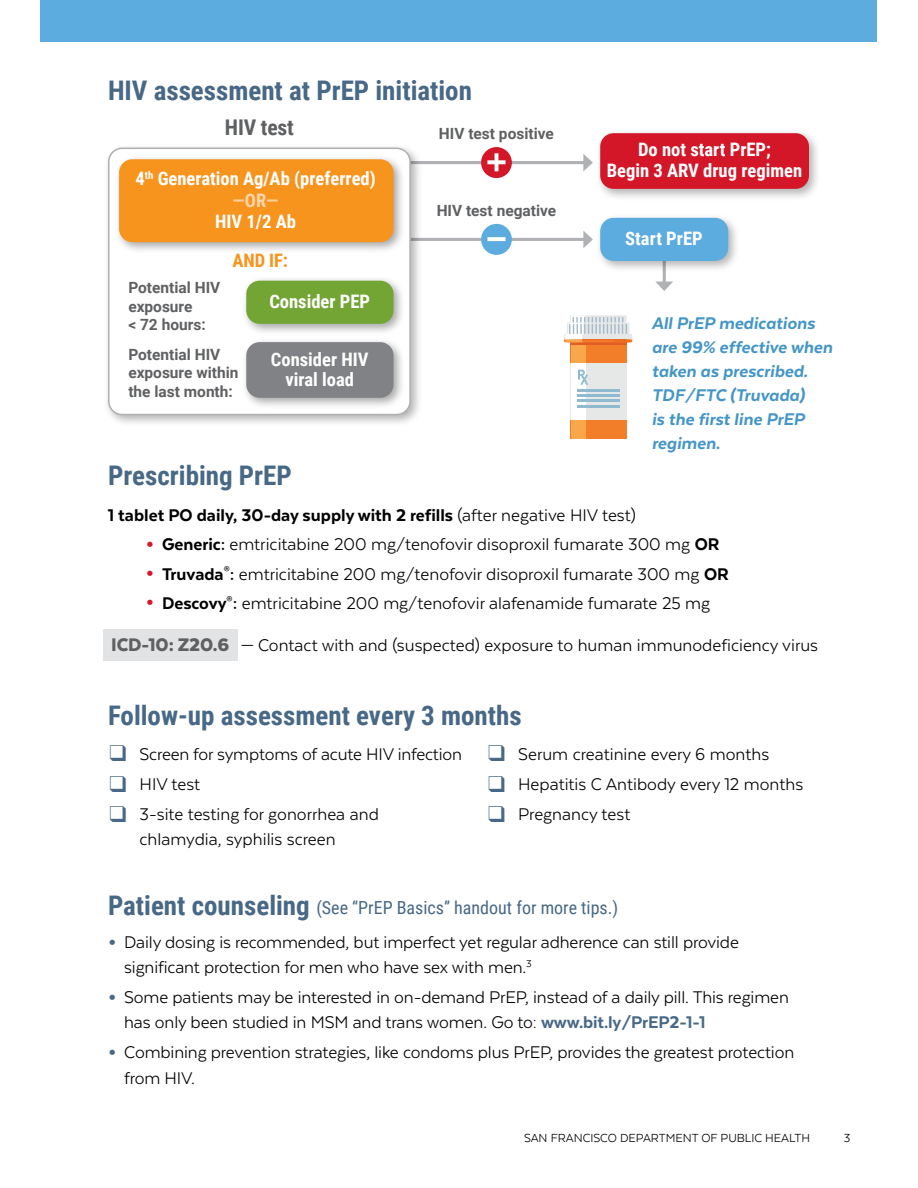
<style>
.page{position:relative;width:918px;height:1188px;background:#fff}
.page>*{position:absolute;margin:0;border:0;box-sizing:border-box;transform-origin:0 0}
.t1{font:700 27px "Roboto Condensed";color:#476886}
.t2{font:700 21.6px "Roboto Condensed";letter-spacing:-.005em;color:#5f6062}
.t3{font:19.5px/24.8px "Texta";letter-spacing:-.005em;color:#000}
.t4{font:italic 800 19.5px/24px "Texta";color:#4496c6}
.t5{font:800 19.5px "Texta";color:#000}
.t6{font:700 18.6px/20.9px "Roboto Condensed";color:#fff;text-align:center}
.t7{font:700 18.6px "Roboto Condensed";color:#f7941e}
.t8{font:18px "Roboto Condensed";color:#476886}
.t9{font:700 15.45px/18.6px "Roboto";color:#5f6062}
.t10{font:13.5px "Texta";color:#000}
.s1{color:#fdcb94}
.s2{color:#fed6a9}
.s3{font-size:16.5px}
.s4{font-weight:400}
.s5{font-weight:900;font-size:25.5px;color:#d31729}
.s6{font-weight:800}
.s7{font-weight:900;font-size:21px;color:#5f6062}
.s8{color:#476886}
.s9{font-weight:700;font-size:27px}
.s10{font-weight:900;font-size:25.5px;color:#476886}
.s11{font-weight:800;color:#476886}
.s12{font-weight:800;font-size:16.5px;color:#476886}
</style>
<div class="page">
<div style="left:40px;top:0;width:838px;height:42px;background:#5cacdf"></div>
<div style="left:570px;top:340px;width:57px;height:99px;background:#f27e29"></div>
<div style="left:571px;top:340px;width:14px;height:99px;background:#faa74b"></div>
<div style="left:570px;top:340px;width:57px;height:5px;background:#e15f26"></div>
<svg style="left:564px;top:315px;width:68px;height:27px"></svg>
<div style="left:570px;top:363px;width:57px;height:57px;background:#e6e7e7"></div>
<div style="left:571px;top:363px;width:14px;height:57px;background:#fff"></div>
<svg style="left:578px;top:370px;width:10px;height:15px"></svg>
<hr style="left:577px;top:390px;width:42px;height:2px;background:#90bacf">
<hr style="left:577px;top:395px;width:42px;height:2px;background:#90bacf">
<hr style="left:577px;top:400px;width:42px;height:2px;background:#90bacf">
<hr style="left:577px;top:405px;width:42px;height:2px;background:#90bacf">
<div style="left:103px;top:630px;width:135px;height:31px;background:#e2e3e4"></div>
<hr style="left:663px;top:255px;width:3px;height:29px;background:#afb1b4">
<svg style="left:656px;top:282px;width:17px;height:9px"></svg>
<hr style="left:397px;top:238px;width:189px;height:3px;background:#afb1b4">
<svg style="left:583px;top:231px;width:10px;height:17px"></svg>
<div style="left:481px;top:224px;width:31px;height:31px;background:#5cacdf;border-radius:50%"></div>
<svg style="left:487px;top:237px;width:19px;height:4px"></svg>
<div style="left:596px;top:213px;width:145px;height:60px;background:#000;opacity:.3"></div>
<div style="left:600px;top:218px;width:128px;height:43px;background:#5cacdf;border-radius:13px"></div>
<hr style="left:397px;top:161px;width:189px;height:3px;background:#afb1b4">
<svg style="left:583px;top:154px;width:10px;height:17px"></svg>
<div style="left:481px;top:147px;width:31px;height:31px;background:#d31729;border-radius:50%"></div>
<hr style="left:495px;top:153px;width:3px;height:18px;background:#fff">
<svg style="left:487px;top:160px;width:19px;height:4px"></svg>
<div style="left:596px;top:129px;width:226px;height:72px;background:#000;opacity:.3"></div>
<div style="left:600px;top:133px;width:209px;height:56px;background:#d31729;border-radius:13px"></div>
<div style="left:104px;top:143px;width:319px;height:284px;background:#000;opacity:.3"></div>
<div style="left:109px;top:148px;width:301px;height:267px;background:#fff;border-radius:13px"></div>
<div style="left:108px;top:148px;width:303px;height:267px;border:2px solid #afb1b4;border-radius:13px"></div>
<div style="left:241px;top:337px;width:165px;height:72px;background:#000;opacity:.35"></div>
<div style="left:246px;top:342px;width:148px;height:56px;background:#808285;border-radius:13px"></div>
<div style="left:241px;top:276px;width:165px;height:60px;background:#000;opacity:.35"></div>
<div style="left:246px;top:281px;width:148px;height:43px;background:#73a534;border-radius:13px"></div>
<div style="left:114px;top:154px;width:291px;height:100px;background:#000;opacity:.35"></div>
<div style="left:119px;top:159px;width:275px;height:83px;background:#f7941e;border-radius:13px"></div>
<h1 class="t1" style="left:108px;top:72px;width:366px">HIV assessment at PrEP initiation</h1>
<p class="t2" style="left:225px;top:112px;width:71px">HIV test</p>
<p class="t6" style="left:135px;top:166px;width:242px;line-height:22.5px">4<sup>th</sup> Generation Ag/Ab (preferred) <span class="s1">—</span><span class="s2">OR</span><span class="s1">—</span></p>
<p class="t6" style="left:215px;top:211px;width:82px">HIV 1/2 Ab</p>
<p class="t7" style="left:233px;top:247px;width:57px">AND IF:</p>
<p class="t9" style="left:128px;top:278px;width:93px">Potential HIV exposure<br>&lt; 72 hours:</p>
<p class="t6" style="left:269px;top:290px;width:102px">Consider PEP</p>
<p class="t9" style="left:128px;top:344px;width:112px">Potential HIV exposure within the last month:</p>
<p class="t6" style="left:271px;top:348px;width:99px;line-height:20.1px">Consider HIV viral load</p>
<h1 class="t1" style="left:108px;top:456px;width:185px">Prescribing PrEP</h1>
<p class="t9" style="left:439px;top:124px;width:117px">HIV test positive</p>
<p class="t9" style="left:437px;top:201px;width:121px">HIV test negative</p>
<p class="t6" style="left:607px;top:139px;width:197px">Do not start PrEP;<br>Begin 3 ARV drug regimen</p>
<p class="t6" style="left:625px;top:227px;width:79px">Start PrEP</p>
<p class="t4" style="left:652px;top:311px;width:182px">All PrEP medications are 99% effective when taken as prescribed.<br>TDF<span class="s3">/</span>FTC (Truvada)<br>is the first line PrEP regimen.</p>
<p class="t5" style="left:108px;top:505px;width:529px">1 tablet PO daily, 30-day supply with 2 refills <span class="s4">(after negative HIV test)</span></p>
<p class="t3" style="left:146px;top:532px;width:575px"><span class="s5">•</span> <span class="s6">Generic:</span> emtricitabine 200 mg<span class="s3">/</span>tenofovir disoproxil fumarate 300 mg <span class="s6">OR</span></p>
<p class="t3" style="left:146px;top:561px;width:585px"><span class="s5">•</span> <span class="s6">Truvada</span><sup>®</sup><span class="s6">:</span> emtricitabine 200 mg<span class="s3">/</span>tenofovir disoproxil fumarate 300 mg <span class="s6">OR</span></p>
<p class="t3" style="left:146px;top:591px;width:566px"><span class="s5">•</span> <span class="s6">Descovy</span><sup>®</sup><span class="s6">:</span> emtricitabine 200 mg<span class="s3">/</span>tenofovir alafenamide fumarate 25 mg</p>
<p class="t3" style="left:111px;top:633px;width:708px"><span class="s7">ICD-10: Z20.6</span> — Contact with and (suspected) exposure to human immunodeficiency virus</p>
<h1 class="t1" style="left:108px;top:696px;width:415px">Follow-up assessment every 3 months</h1>
<p class="t3" style="left:110px;top:741px;width:354px"><span class="s8">❑</span> Screen for symptoms of acute HIV infection</p>
<p class="t3" style="left:110px;top:772px;width:92px"><span class="s8">❑</span> HIV test</p>
<p class="t3" style="left:140px;top:802px;width:241px;text-indent:-30px"><span class="s8">❑</span> 3-site testing for gonorrhea and chlamydia, syphilis screen</p>
<p class="t3" style="left:488px;top:741px;width:283px"><span class="s8">❑</span> Serum creatinine every 6 months</p>
<p class="t3" style="left:488px;top:772px;width:317px"><span class="s8">❑</span> Hepatitis C Antibody every 12 months</p>
<p class="t3" style="left:488px;top:802px;width:144px"><span class="s8">❑</span> Pregnancy test</p>
<p class="t8" style="left:108px;top:895px;width:512px"><span class="s9">Patient counseling</span> (See “PrEP Basics” handout for more tips.)</p>
<p class="t3" style="left:124px;top:930px;width:616px;text-indent:-16px"><span class="s10">•</span> Daily dosing is recommended, but imperfect yet regular adherence can still provide significant protection for men who have sex with men.<sup>3</sup></p>
<p class="t3" style="left:124px;top:985px;width:666px;text-indent:-16px"><span class="s10">•</span> Some patients may be interested in on-demand PrEP, instead of a daily pill. This regimen has only been studied in MSM and trans women. Go to: <span class="s11">www.bit.ly</span><span class="s12">/</span><span class="s11">PrEP2-1-1</span></p>
<p class="t3" style="left:124px;top:1039px;width:672px;line-height:25.5px;text-indent:-16px"><span class="s10">•</span> Combining prevention strategies, like condoms plus PrEP, provides the greatest protection from HIV.</p>
<p class="t10" style="left:524px;top:1131px;width:287px">SAN FRANCISCO DEPARTMENT OF PUBLIC HEALTH</p>
<p class="t10" style="left:844px;top:1131px;width:8px">3</p>
</div>
